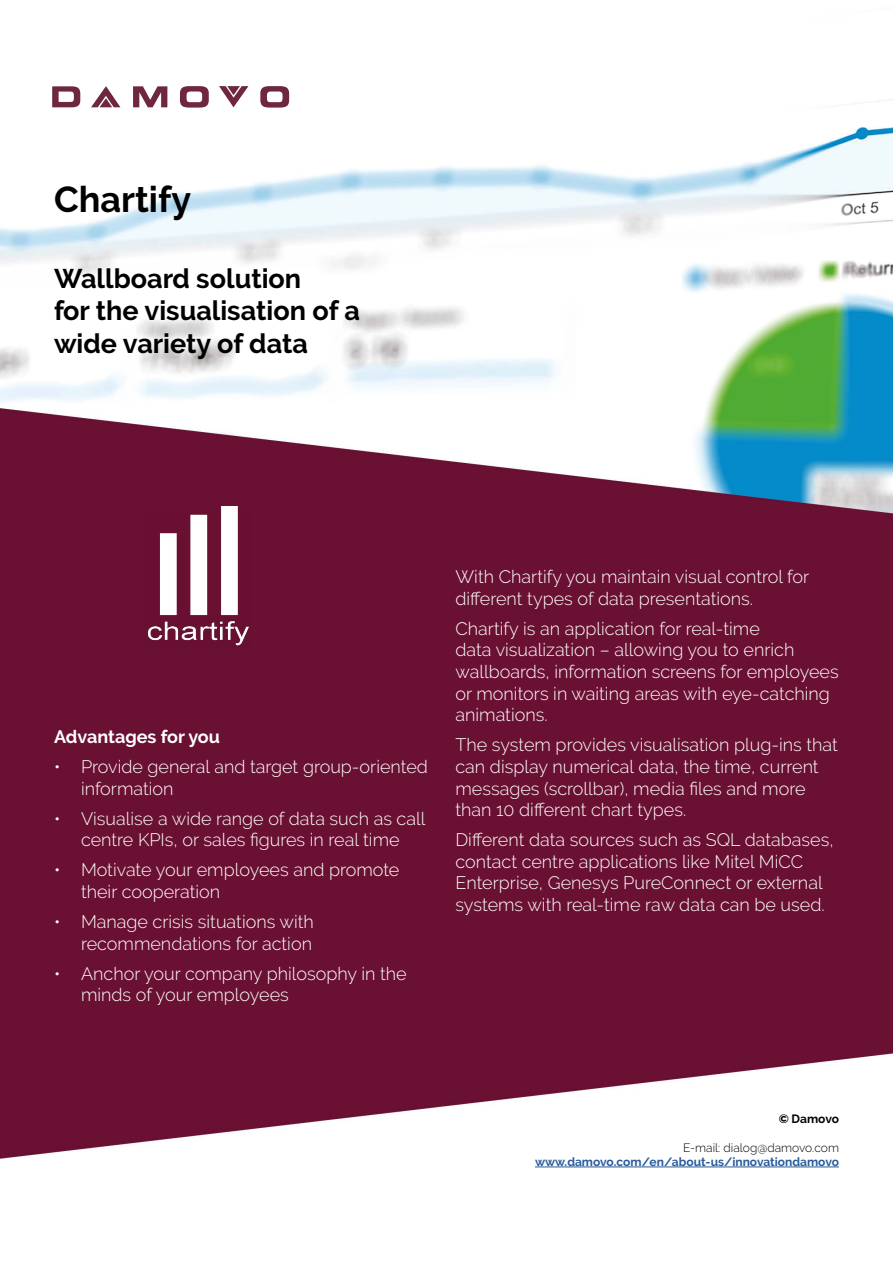
<style>
.page{position:relative;width:893px;height:1263px;background:#fff}
.page>*{position:absolute;margin:0;border:0;box-sizing:border-box;transform-origin:0 0}
.t1{font:700 36px "Raleway";color:#000}
.t2{font:700 27px/32.4px "Raleway";color:#000}
.t3{font:300 18px/21.6px "Raleway";color:#fff}
.t4{font:700 18px "Raleway";color:#fff}
.t5{font:700 12px "Raleway";color:#275b9b}
.t6{font:300 12px "Raleway";color:#000}
.t7{font:700 12px "Raleway";color:#000}
</style>
<div class="page">
<img style="left:0;top:86px;width:893px;height:1082px">
<svg style="left:52px;top:86px;width:28px;height:21px"></svg>
<svg style="left:133px;top:86px;width:34px;height:21px"></svg>
<svg style="left:180px;top:86px;width:29px;height:22px"></svg>
<svg style="left:260px;top:86px;width:29px;height:22px"></svg>
<svg style="left:91px;top:86px;width:29px;height:21px"></svg>
<svg style="left:219px;top:86px;width:29px;height:21px"></svg>
<img style="left:145px;top:507px;width:107px;height:140px">
<hr style="left:535px;top:1166px;width:304px;height:1px;background:#275b9b">
<h1 class="t1" style="left:54px;top:179px;width:139px">Chartify</h1>
<h2 class="t2" style="left:54px;top:262px;width:308px">Wallboard solution<br>for the visualisation of a wide variety of data</h2>
<p class="t4" style="left:54px;top:726px;width:167px">Advantages for you</p>
<p class="t3" style="left:81px;top:756px;width:348px;text-indent:-27px">• Provide general and target group-oriented information</p>
<p class="t3" style="left:54px;top:807px;width:373px;text-align:center">• Visualise a wide range of data such as call centre KPIs, or sales figures in real time</p>
<p class="t3" style="left:81px;top:859px;width:320px;text-indent:-27px">• Motivate your employees and promote their cooperation</p>
<p class="t3" style="left:54px;top:911px;width:261px;text-align:right">• Manage crisis situations with recommendations for action</p>
<p class="t3" style="left:81px;top:962px;width:327px;text-indent:-27px">• Anchor your company philosophy in the minds of your employees</p>
<p class="t3" style="left:455px;top:566px;width:355px">With Chartify you maintain visual control for different types of data presentations.</p>
<p class="t3" style="left:455px;top:618px;width:385px">Chartify is an application for real-time<br>data visualization – allowing you to enrich wallboards, information screens for employees or monitors in waiting areas with eye-catching animations.</p>
<p class="t3" style="left:455px;top:734px;width:384px">The system provides visualisation plug-ins that can display numerical data, the time, current messages (scrollbar), media files and more than 10 different chart types.</p>
<p class="t3" style="left:455px;top:829px;width:380px">Different data sources such as SQL databases, contact centre applications like Mitel MiCC Enterprise, Genesys PureConnect or external systems with real-time raw data can be used.</p>
<p class="t7" style="left:779px;top:1112px;width:62px">© Damovo</p>
<p class="t6" style="left:683px;top:1140px;width:157px">E-mail: dialog@damovo.com</p>
<p class="t5" style="left:535px;top:1155px;width:305px">www.damovo.com/en/about-us/innovationdamovo</p>
</div>
